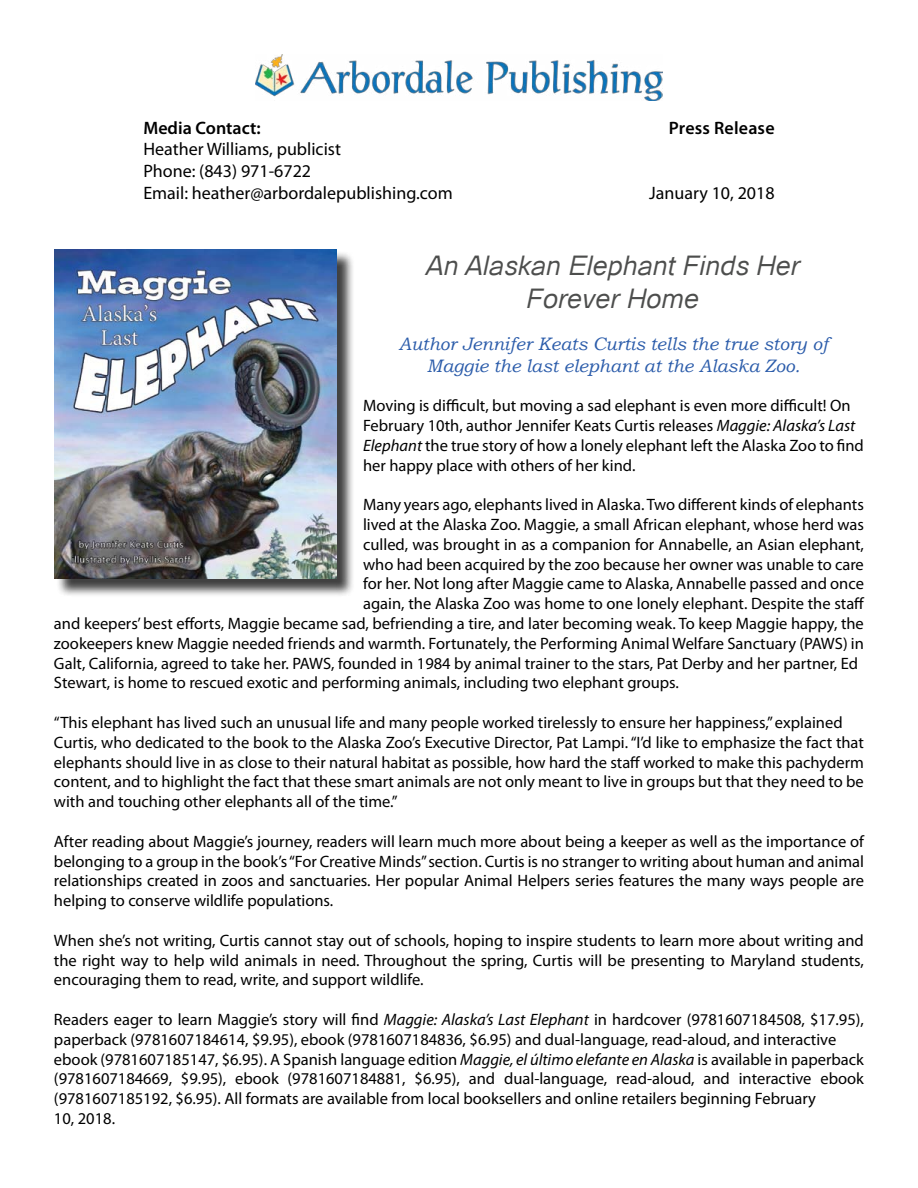
<style>
.page{position:relative;width:918px;height:1188px;background:#fff}
.page>*{position:absolute;margin:0;border:0;box-sizing:border-box;transform-origin:0 0}
.t1{font:italic 27px/32.4px "Catriel";color:#4d4e4d;text-align:center}
.t2{font:18px/21.6px "Myriad Pro";color:#000}
.t3{font:italic 18px/21.6px "Bookman Old Style";color:#2b5caa;text-align:center}
.t4{font:600 18px "Myriad Pro";letter-spacing:.005em;color:#000}
.t5{font:16.5px/19.8px "Myriad Pro";color:#000}
.s1{font-style:italic}
</style>
<div class="page">
<img style="left:256px;top:54px;width:406px;height:47px">
<div style="left:56px;top:251px;width:299px;height:347px;background:#000;opacity:.75"></div>
<img style="left:54px;top:249px;width:282px;height:330px">
<p class="t4" style="left:143px;top:116px;width:119px">Media Contact:</p>
<p class="t2" style="left:143px;top:138px;width:311px">Heather Williams, publicist<br>Phone: (843) 971-6722<br>Email: heather@arbordalepublishing.com</p>
<p class="t4" style="left:669px;top:116px;width:107px">Press Release</p>
<p class="t2" style="left:649px;top:181px;width:127px">January 10, 2018</p>
<h1 class="t1" style="left:425px;top:250px;width:376px">An Alaskan Elephant Finds Her<br>Forever Home</h1>
<p class="t3" style="left:399px;top:333px;width:431px">Author Jennifer Keats Curtis tells the true story of<br>Maggie the last elephant at the Alaska Zoo.</p>
<p class="t5" style="left:363px;top:396px;width:502px">Moving is difficult, but moving a sad elephant is even more difficult! On February 10th, author Jennifer Keats Curtis releases <span class="s1">Maggie: Alaska’s Last Elephant</span> the true story of how a lonely elephant left the Alaska Zoo to find her happy place with others of her kind.</p>
<p class="t5" style="left:363px;top:495px;width:502px">Many years ago, elephants lived in Alaska. Two different kinds of elephants</p>
<p class="t5" style="left:363px;top:514px;width:502px">lived at the Alaska Zoo. Maggie, a small African elephant, whose herd was</p>
<p class="t5" style="left:363px;top:534px;width:502px">culled, was brought in as a companion for Annabelle, an Asian elephant,</p>
<p class="t5" style="left:363px;top:554px;width:502px">who had been acquired by the zoo because her owner was unable to care</p>
<p class="t5" style="left:363px;top:574px;width:502px">for her. Not long after Maggie came to Alaska, Annabelle passed and once</p>
<p class="t5" style="left:363px;top:594px;width:503px">again, the Alaska Zoo was home to one lonely elephant. Despite the staff</p>
<p class="t5" style="left:54px;top:613px;width:811px">and keepers’ best efforts, Maggie became sad, befriending a tire, and later becoming weak. To keep Maggie happy, the</p>
<p class="t5" style="left:54px;top:633px;width:812px">zookeepers knew Maggie needed friends and warmth. Fortunately, the Performing Animal Welfare Sanctuary (PAWS) in</p>
<p class="t5" style="left:54px;top:653px;width:806px">Galt, California, agreed to take her. PAWS, founded in 1984 by animal trainer to the stars, Pat Derby and her partner, Ed</p>
<p class="t5" style="left:54px;top:673px;width:627px">Stewart, is home to rescued exotic and performing animals, including two elephant groups.</p>
<p class="t5" style="left:54px;top:712px;width:812px">“This elephant has lived such an unusual life and many people worked tirelessly to ensure her happiness,” explained Curtis, who dedicated to the book to the Alaska Zoo’s Executive Director, Pat Lampi. “I’d like to emphasize the fact that elephants should live in as close to their natural habitat as possible, how hard the staff worked to make this pachyderm content, and to highlight the fact that these smart animals are not only meant to live in groups but that they need to be with and touching other elephants all of the time.”</p>
<p class="t5" style="left:54px;top:831px;width:812px;text-align:justify">After reading about Maggie’s journey, readers will learn much more about being a keeper as well as the importance of belonging to a group in the book’s “For Creative Minds” section. Curtis is no stranger to writing about human and animal relationships created in zoos and sanctuaries. Her popular Animal Helpers series features the many ways people are helping to conserve wildlife populations.</p>
<p class="t5" style="left:54px;top:930px;width:812px;text-align:justify">When she’s not writing, Curtis cannot stay out of schools, hoping to inspire students to learn more about writing and the right way to help wild animals in need. Throughout the spring, Curtis will be presenting to Maryland students, encouraging them to read, write, and support wildlife.</p>
<p class="t5" style="left:54px;top:1009px;width:811px">Readers eager to learn Maggie’s story will find <span class="s1">Maggie: Alaska’s Last Elephant</span> in hardcover (9781607184508, $17.95), paperback (9781607184614, $9.95), ebook (9781607184836, $6.95) and dual-language, read-aloud, and interactive ebook (9781607185147, $6.95). A Spanish language edition <span class="s1">Maggie, el último elefante en Alaska</span> is available in paperback (9781607184669, $9.95), ebook (9781607184881, $6.95), and dual-language, read-aloud, and interactive ebook (9781607185192, $6.95). All formats are available from local booksellers and online retailers beginning February<br>10, 2018.</p>
</div>
